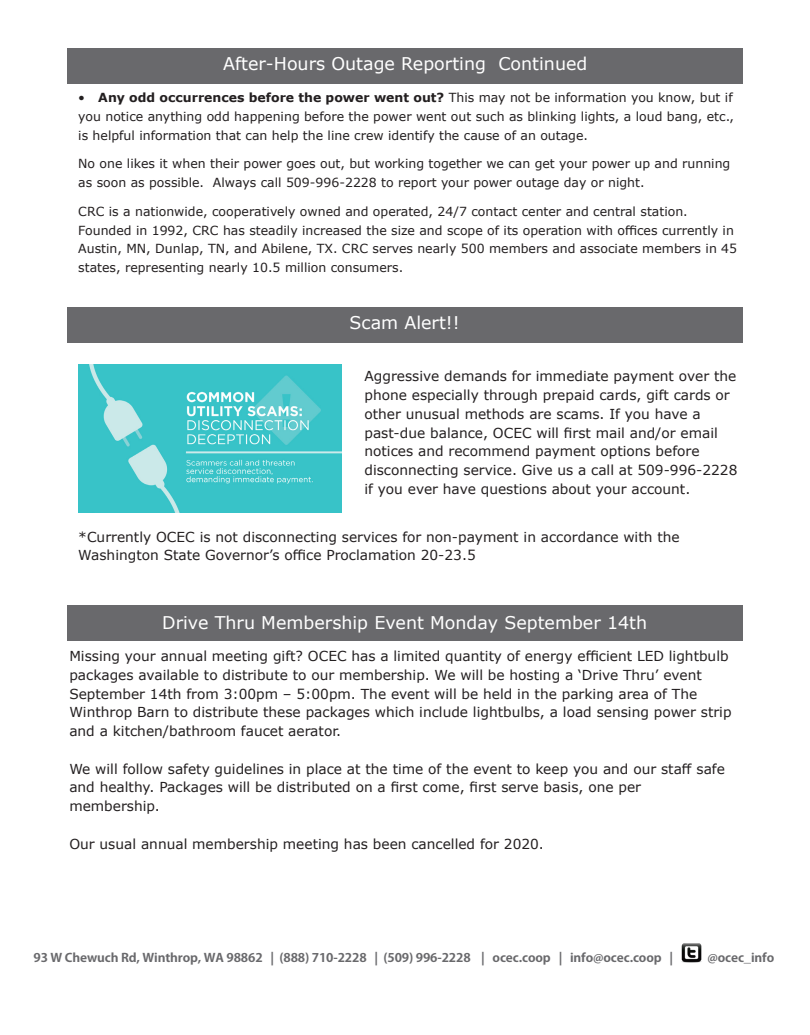
<style>
.page{position:relative;width:810px;height:1035px;background:#fff}
.page>*{position:absolute;margin:0;border:0;box-sizing:border-box;transform-origin:0 0}
.t1{font:17.5px "Verdana";color:#fff}
.t2{font:13.75px/18.8px "Verdana";color:#231f20}
.t3{font:12.5px/18.8px "Verdana";color:#231f20}
.t4{font:700 11.88px "Koz Go Pro";letter-spacing:-.01em;color:#69696c;scale:1.08 1}
.s1{font-weight:700}
</style>
<div class="page">
<img style="left:681px;top:943px;width:21px;height:20px">
<div style="left:68px;top:48px;width:675px;height:36px;background:#69696c"></div>
<div style="left:67px;top:307px;width:675px;height:36px;background:#69696c"></div>
<img style="left:78px;top:364px;width:263px;height:148px">
<div style="left:67px;top:606px;width:675px;height:35px;background:#69696c"></div>
<p class="t1" style="left:223px;top:52px;width:366px">After-Hours Outage Reporting Continued</p>
<p class="t3" style="left:78px;top:88px;width:657px;text-align:justify">• <span class="s1">Any odd occurrences before the power went out?</span> This may not be information you know, but if you notice anything odd happening before the power went out such as blinking lights, a loud bang, etc., is helpful information that can help the line crew identify the cause of an outage.</p>
<p class="t3" style="left:78px;top:154px;width:654px">No one likes it when their power goes out, but working together we can get your power up and running as soon as possible. Always call 509-996-2228 to report your power outage day or night.</p>
<p class="t3" style="left:78px;top:202px;width:611px">CRC is a nationwide, cooperatively owned and operated, 24/7 contact center and central station.</p>
<p class="t3" style="left:78px;top:221px;width:660px">Founded in 1992, CRC has steadily increased the size and scope of its operation with offices currently in<br>Austin, MN, Dunlap, TN, and Abilene, TX. CRC serves nearly 500 members and associate members in 45 states, representing nearly 10.5 million consumers.</p>
<p class="t1" style="left:350px;top:311px;width:112px">Scam Alert!!</p>
<p class="t2" style="left:365px;top:367px;width:373px">Aggressive demands for immediate payment over the phone especially through prepaid cards, gift cards or other unusual methods are scams. If you have a</p>
<p class="t2" style="left:365px;top:423px;width:355px">past-due balance, OCEC will first mail and/or email notices and recommend payment options before</p>
<p class="t2" style="left:365px;top:461px;width:374px">disconnecting service. Give us a call at 509-996-2228 if you ever have questions about your account.</p>
<p class="t2" style="left:78px;top:527px;width:603px">*Currently OCEC is not disconnecting services for non-payment in accordance with the</p>
<p class="t2" style="left:78px;top:546px;width:399px">Washington State Governor’s office Proclamation 20-23.5</p>
<p class="t1" style="left:162px;top:611px;width:487px">Drive Thru Membership Event Monday September 14th</p>
<p class="t2" style="left:69px;top:647px;width:664px">Missing your annual meeting gift? OCEC has a limited quantity of energy efficient LED lightbulb packages available to distribute to our membership. We will be hosting a ‘Drive Thru’ event September 14th from 3:00pm – 5:00pm. The event will be held in the parking area of The Winthrop Barn to distribute these packages which include lightbulbs, a load sensing power strip and a kitchen/bathroom faucet aerator.</p>
<p class="t2" style="left:69px;top:759px;width:657px">We will follow safety guidelines in place at the time of the event to keep you and our staff safe and healthy. Packages will be distributed on a first come, first serve basis, one per</p>
<p class="t2" style="left:69px;top:797px;width:92px">membership.</p>
<p class="t2" style="left:69px;top:834px;width:476px">Our usual annual membership meeting has been cancelled for 2020.</p>
<p class="t4" style="left:34px;top:950px;width:594px">93 W Chewuch Rd, Winthrop, WA 98862 | (888) 710-2228 | (509) 996-2228 | ocec.coop | info@ocec.coop |</p>
<p class="t4" style="left:707px;top:950px;width:63px">@ocec_info</p>
</div>
